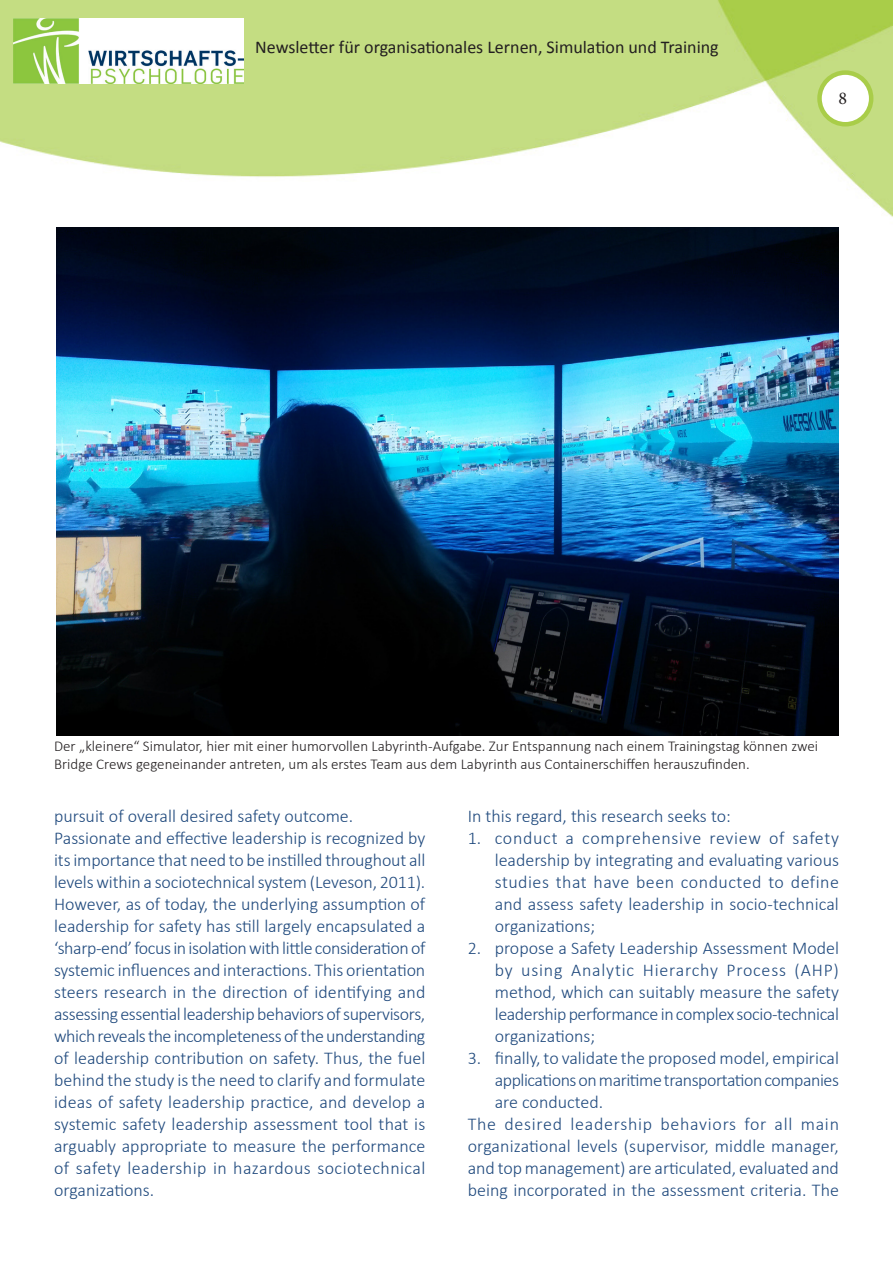
<style>
.page{position:relative;width:893px;height:1263px;background:#fff}
.page>*{position:absolute;margin:0;border:0;box-sizing:border-box;transform-origin:0 0}
.Blocktext{font:300 18px/22px "Calibri";color:#1f497d;text-align:justify}
.t1{font:18px "Calibri";color:#231f20}
.t2{font:18px "Minion Pro";color:#231f20}
.t3{font:300 15px/18px "Calibri";color:#231f20}
</style>
<div class="page">
<img style="left:0;top:0;width:893px;height:736px">
<img style="left:14px;top:18px;width:229px;height:66px">
<div style="left:819px;top:73px;width:52px;height:51px;background:#fff;border-radius:50%"></div>
<div style="left:817px;top:70px;width:56px;height:56px;border:4px solid #a9cd49;border-radius:50%"></div>
<img style="left:57px;top:228px;width:781px;height:508px">
<p class="t1" style="left:255px;top:35px;width:465px">Newsletter für organisationales Lernen, Simulation und Training</p>
<p class="t2" style="left:838px;top:87px;width:10px">8</p>
<p class="t3" style="left:54px;top:737px;width:765px">Der „kleinere“ Simulator, hier mit einer humorvollen Labyrinth-Aufgabe. Zur Entspannung nach einem Trainingstag können zwei<br>Bridge Crews gegeneinander antreten, um als erstes Team aus dem Labyrinth aus Containerschiffen herauszufinden.</p>
<p class="Blocktext" style="left:54px;top:805px;width:301px">pursuit of overall desired safety outcome.</p>
<p class="Blocktext" style="left:54px;top:827px;width:373px">Passionate and effective leadership is recognized by its importance that need to be instilled throughout all levels within a sociotechnical system (Leveson, 2011).<br>However, as of today, the underlying assumption of leadership for safety has still largely encapsulated a ‘sharp-end’ focus in isolation with little consideration of systemic influences and interactions. This orientation steers research in the direction of identifying and assessing essential leadership behaviors of supervisors, which reveals the incompleteness of the understanding of leadership contribution on safety. Thus, the fuel behind the study is the need to clarify and formulate ideas of safety leadership practice, and develop a systemic safety leadership assessment tool that is arguably appropriate to measure the performance of safety leadership in hazardous sociotechnical organizations.</p>
<p class="Blocktext" style="left:468px;top:805px;width:265px">In this regard, this research seeks to:</p>
<p class="Blocktext" style="left:495px;top:827px;width:346px;text-indent:-27px">1. conduct a comprehensive review of safety leadership by integrating and evaluating various studies that have been conducted to define and assess safety leadership in socio-technical organizations;</p>
<p class="Blocktext" style="left:495px;top:937px;width:346px;text-indent:-27px">2. propose a Safety Leadership Assessment Model by using Analytic Hierarchy Process (AHP) method, which can suitably measure the safety leadership performance in complex socio-technical organizations;</p>
<p class="Blocktext" style="left:495px;top:1047px;width:346px;text-indent:-27px">3. finally, to validate the proposed model, empirical applications on maritime transportation companies are conducted.</p>
<p class="Blocktext" style="left:468px;top:1113px;width:373px">The desired leadership behaviors for all main organizational levels (supervisor, middle manager, and top management) are articulated, evaluated and being incorporated in the assessment criteria. The</p>
</div>
